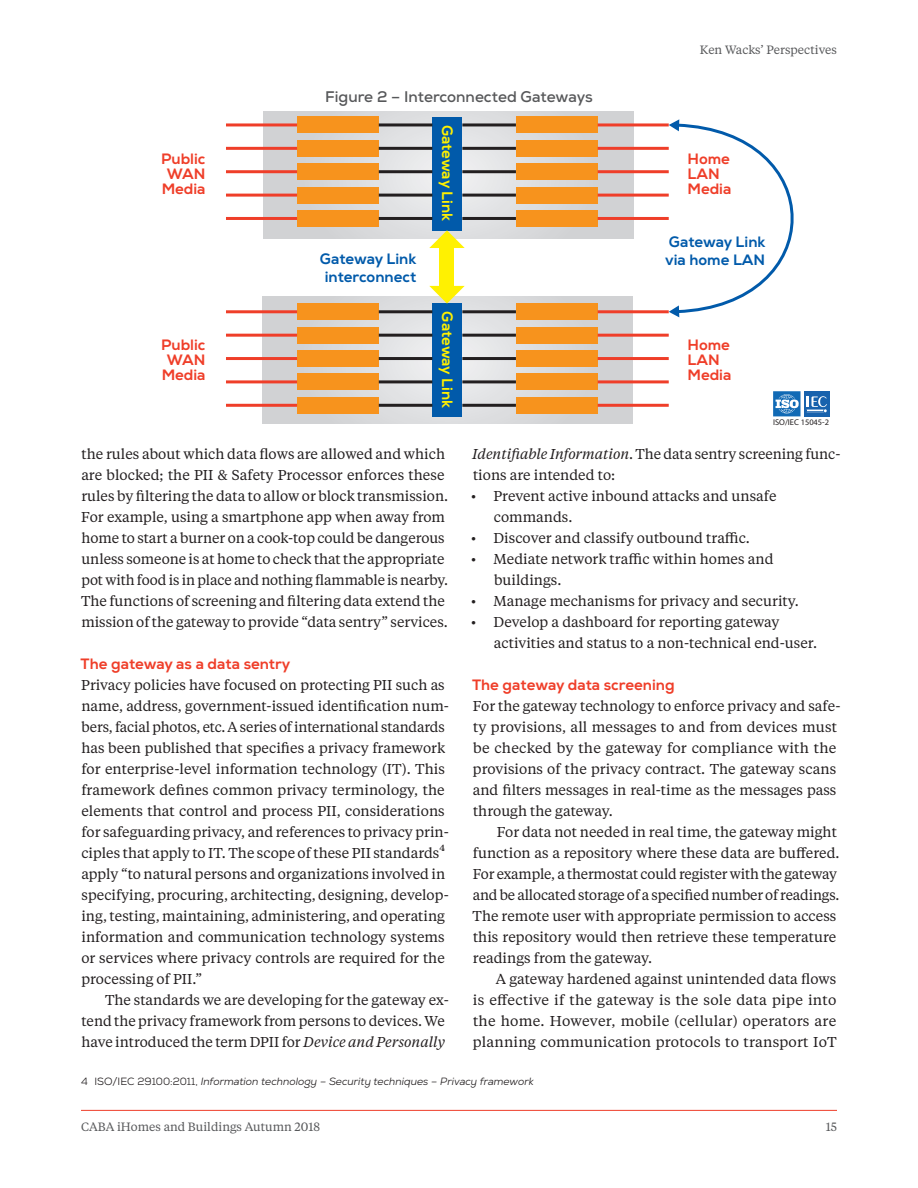
<style>
.page{position:relative;width:918px;height:1188px;background:#fff}
.page>*{position:absolute;margin:0;border:0;box-sizing:border-box;transform-origin:0 0}
.t1{font:700 15.3px "Nexa";color:#57585a}
.t2{font:800 15px/15px "Nexa";color:#ef3e29;text-align:center}
.t3{font:800 15px/18px "Nexa";color:#015aaa;text-align:center}
.t4{font:800 15px "Nexa";color:#fff101}
.t5{font:14.25px/21px "Tiempos Text";color:#231f20}
.t6{font:12px "Tiempos Text";color:#57585a}
.t7{font:italic 10.5px "Nexa";color:#231f20}
.t8{font:500 9px "Tiempos Text";color:#231f20}
.t9{font:8.4px "Myriad Pro";color:#231f20}
.s1{font-style:italic}
.s2{font-style:normal}
</style>
<div class="page">
<svg style="left:263px;top:112px;width:371px;height:126px;background:#d9d8d8"></svg>
<svg style="left:262px;top:297px;width:371px;height:126px;background:#d9d8d8"></svg>
<div style="left:432px;top:117px;width:30px;height:113px;background:#015aaa"></div>
<div style="left:432px;top:304px;width:30px;height:113px;background:#015aaa"></div>
<svg style="left:773px;top:391px;width:28px;height:25px"></svg>
<div style="left:804px;top:391px;width:25px;height:25px;background:#1862ad"></div>
<svg style="left:807px;top:396px;width:20px;height:17px"></svg>
<div style="left:297px;top:117px;width:82px;height:16px;background:#f7931d"></div>
<hr style="left:226px;top:123px;width:71px;height:3px;background:#ef3e29">
<hr style="left:379px;top:123px;width:53px;height:3px;background:#231f20">
<div style="left:297px;top:210px;width:82px;height:17px;background:#f7931d"></div>
<hr style="left:226px;top:217px;width:71px;height:3px;background:#ef3e29">
<hr style="left:379px;top:217px;width:53px;height:3px;background:#231f20">
<div style="left:297px;top:187px;width:82px;height:16px;background:#f7931d"></div>
<hr style="left:226px;top:194px;width:71px;height:3px;background:#ef3e29">
<hr style="left:379px;top:194px;width:53px;height:3px;background:#231f20">
<div style="left:297px;top:164px;width:82px;height:16px;background:#f7931d"></div>
<hr style="left:226px;top:170px;width:71px;height:3px;background:#ef3e29">
<hr style="left:379px;top:170px;width:53px;height:3px;background:#231f20">
<div style="left:297px;top:140px;width:82px;height:17px;background:#f7931d"></div>
<hr style="left:226px;top:147px;width:71px;height:3px;background:#ef3e29">
<hr style="left:379px;top:147px;width:53px;height:3px;background:#231f20">
<div style="left:516px;top:210px;width:82px;height:17px;background:#f7931d"></div>
<hr style="left:598px;top:217px;width:71px;height:3px;background:#ef3e29">
<hr style="left:462px;top:217px;width:54px;height:3px;background:#231f20">
<div style="left:516px;top:117px;width:82px;height:16px;background:#f7931d"></div>
<hr style="left:598px;top:123px;width:71px;height:3px;background:#ef3e29">
<hr style="left:462px;top:123px;width:54px;height:3px;background:#231f20">
<div style="left:516px;top:140px;width:82px;height:17px;background:#f7931d"></div>
<hr style="left:598px;top:147px;width:71px;height:3px;background:#ef3e29">
<hr style="left:462px;top:147px;width:54px;height:3px;background:#231f20">
<div style="left:516px;top:164px;width:82px;height:16px;background:#f7931d"></div>
<hr style="left:598px;top:170px;width:71px;height:3px;background:#ef3e29">
<hr style="left:462px;top:170px;width:54px;height:3px;background:#231f20">
<div style="left:516px;top:187px;width:82px;height:16px;background:#f7931d"></div>
<hr style="left:598px;top:194px;width:71px;height:3px;background:#ef3e29">
<hr style="left:462px;top:194px;width:54px;height:3px;background:#231f20">
<div style="left:297px;top:304px;width:82px;height:16px;background:#f7931d"></div>
<hr style="left:226px;top:310px;width:71px;height:3px;background:#ef3e29">
<hr style="left:379px;top:310px;width:53px;height:3px;background:#231f20">
<div style="left:297px;top:397px;width:82px;height:17px;background:#f7931d"></div>
<hr style="left:226px;top:404px;width:71px;height:3px;background:#ef3e29">
<hr style="left:379px;top:404px;width:53px;height:3px;background:#231f20">
<div style="left:297px;top:374px;width:82px;height:16px;background:#f7931d"></div>
<hr style="left:226px;top:380px;width:71px;height:3px;background:#ef3e29">
<hr style="left:379px;top:380px;width:53px;height:3px;background:#231f20">
<div style="left:297px;top:350px;width:82px;height:17px;background:#f7931d"></div>
<hr style="left:226px;top:357px;width:71px;height:3px;background:#ef3e29">
<hr style="left:379px;top:357px;width:53px;height:3px;background:#231f20">
<div style="left:297px;top:327px;width:82px;height:16px;background:#f7931d"></div>
<hr style="left:226px;top:334px;width:71px;height:3px;background:#ef3e29">
<hr style="left:379px;top:334px;width:53px;height:3px;background:#231f20">
<div style="left:516px;top:397px;width:82px;height:17px;background:#f7931d"></div>
<hr style="left:598px;top:404px;width:71px;height:3px;background:#ef3e29">
<hr style="left:462px;top:404px;width:54px;height:3px;background:#231f20">
<div style="left:516px;top:304px;width:82px;height:16px;background:#f7931d"></div>
<hr style="left:598px;top:310px;width:71px;height:3px;background:#ef3e29">
<hr style="left:462px;top:310px;width:54px;height:3px;background:#231f20">
<div style="left:516px;top:327px;width:82px;height:16px;background:#f7931d"></div>
<hr style="left:598px;top:334px;width:71px;height:3px;background:#ef3e29">
<hr style="left:462px;top:334px;width:54px;height:3px;background:#231f20">
<div style="left:516px;top:350px;width:82px;height:17px;background:#f7931d"></div>
<hr style="left:598px;top:357px;width:71px;height:3px;background:#ef3e29">
<hr style="left:462px;top:357px;width:54px;height:3px;background:#231f20">
<div style="left:516px;top:374px;width:82px;height:16px;background:#f7931d"></div>
<hr style="left:598px;top:380px;width:71px;height:3px;background:#ef3e29">
<hr style="left:462px;top:380px;width:54px;height:3px;background:#231f20">
<svg style="left:669px;top:119px;width:125px;height:198px"></svg>
<div style="left:440px;top:247px;width:14px;height:46px;background:#fff101"></div>
<svg style="left:429px;top:286px;width:36px;height:18px"></svg>
<svg style="left:429px;top:230px;width:36px;height:18px"></svg>
<hr style="left:81px;top:1110px;width:756px;height:1px;background:#ef3e29">
<p class="t2" style="left:161px;top:151px;width:46px">Public<br>WAN<br>Media</p>
<p class="t1" style="left:325px;top:87px;width:269px">Figure 2 – Interconnected Gateways</p>
<p class="t4" style="left:456px;top:125px;width:98px;rotate:90deg">Gateway Link</p>
<p class="t3" style="left:320px;top:250px;width:98px">Gateway Link interconnect</p>
<p class="t6" style="left:700px;top:42px;width:139px">Ken Wacks’ Perspectives</p>
<p class="t2" style="left:688px;top:151px;width:45px;text-align:left">Home<br>LAN<br>Media</p>
<p class="t3" style="left:665px;top:233px;width:102px;text-align:left">Gateway Link via home LAN</p>
<p class="t4" style="left:456px;top:311px;width:98px;rotate:90deg">Gateway Link</p>
<p class="t2" style="left:161px;top:338px;width:46px">Public<br>WAN<br>Media</p>
<p class="t2" style="left:688px;top:338px;width:45px;text-align:left">Home<br>LAN<br>Media</p>
<p class="t9" style="left:773px;top:417px;width:58px">ISO/IEC 15045-2</p>
<p class="t5" style="left:81px;top:443px;width:369px">the rules about which data flows are allowed and which are blocked; the PII &amp; Safety Processor enforces these rules by filtering the data to allow or block transmission.<br>For example, using a smartphone app when away from home to start a burner on a cook-top could be dangerous unless someone is at home to check that the appropriate pot with food is in place and nothing flammable is nearby.<br>The functions of screening and filtering data extend the mission of the gateway to provide “data sentry” services.</p>
<p class="t2" style="left:81px;top:657px;width:211px">The gateway as a data sentry</p>
<p class="t5" style="left:81px;top:674px;width:369px">Privacy policies have focused on protecting PII such as name, address, government-issued identification num&shy;bers, facial photos, etc. A series of international standards has been published that specifies a privacy framework for enterprise-level information technology (IT). This framework defines common privacy terminology, the elements that control and process PII, considerations for safeguarding privacy, and references to privacy prin&shy;ciples that apply to IT. The scope of these PII standards</p>
<p class="t5" style="left:472px;top:443px;width:370px"><span class="s1">Identifiable Information</span>. The data sentry screening func&shy;tions are intended to:</p>
<p class="t5" style="left:494px;top:485px;width:284px;text-indent:-23px">• Prevent active inbound attacks and unsafe commands.</p>
<p class="t5" style="left:471px;top:527px;width:280px">• Discover and classify outbound traffic.</p>
<p class="t5" style="left:494px;top:548px;width:281px;text-indent:-23px">• Mediate network traffic within homes and buildings.</p>
<p class="t5" style="left:471px;top:590px;width:329px">• Manage mechanisms for privacy and security.</p>
<p class="t5" style="left:494px;top:611px;width:325px;text-indent:-23px">• Develop a dashboard for reporting gateway activities and status to a non-technical end-user.</p>
<p class="t2" style="left:472px;top:678px;width:204px">The gateway data screening</p>
<p class="t5" style="left:473px;top:695px;width:369px">For the gateway technology to enforce privacy and safe&shy;ty provisions, all messages to and from devices must be checked by the gateway for compliance with the provisions of the privacy contract. The gateway scans and filters messages in real-time as the messages pass through the gateway.</p>
<p class="t5" style="left:473px;top:821px;width:368px;text-indent:24px">For data not needed in real time, the gateway might function as a repository where these data are buffered.<br>For example, a thermostat could register with the gateway and be allocated storage of a specified number of readings.<br>The remote user with appropriate permission to access this repository would then retrieve these temperature readings from the gateway.</p>
<p class="t5" style="left:473px;top:968px;width:365px;text-align:justify;text-indent:23px">A gateway hardened against unintended data flows is effective if the gateway is the sole data pipe into the home. However, mobile (cellular) operators are planning communication protocols to transport IoT</p>
<p class="t7" style="left:81px;top:1075px;width:454px"><span class="s2">4 ISO/IEC 29100:2011,</span> Information technology – Security techniques – Privacy framework</p>
<p class="t8" style="left:439px;top:842px;width:7px">4</p>
<p class="t5" style="left:81px;top:863px;width:369px">apply “to natural persons and organizations involved in specifying, procuring, architecting, designing, develop&shy;ing, testing, maintaining, administering, and operating information and communication technology systems or services where privacy controls are required for the processing of PII.”</p>
<p class="t5" style="left:82px;top:989px;width:369px;text-indent:24px">The standards we are developing for the gateway ex&shy;tend the privacy framework from persons to devices. We have introduced the term DPII for <span class="s1">Device and Personally</span></p>
<p class="t6" style="left:81px;top:1119px;width:241px">CABA iHomes and Buildings Autumn 2018</p>
<p class="t6" style="left:826px;top:1119px;width:13px">15</p>
</div>
